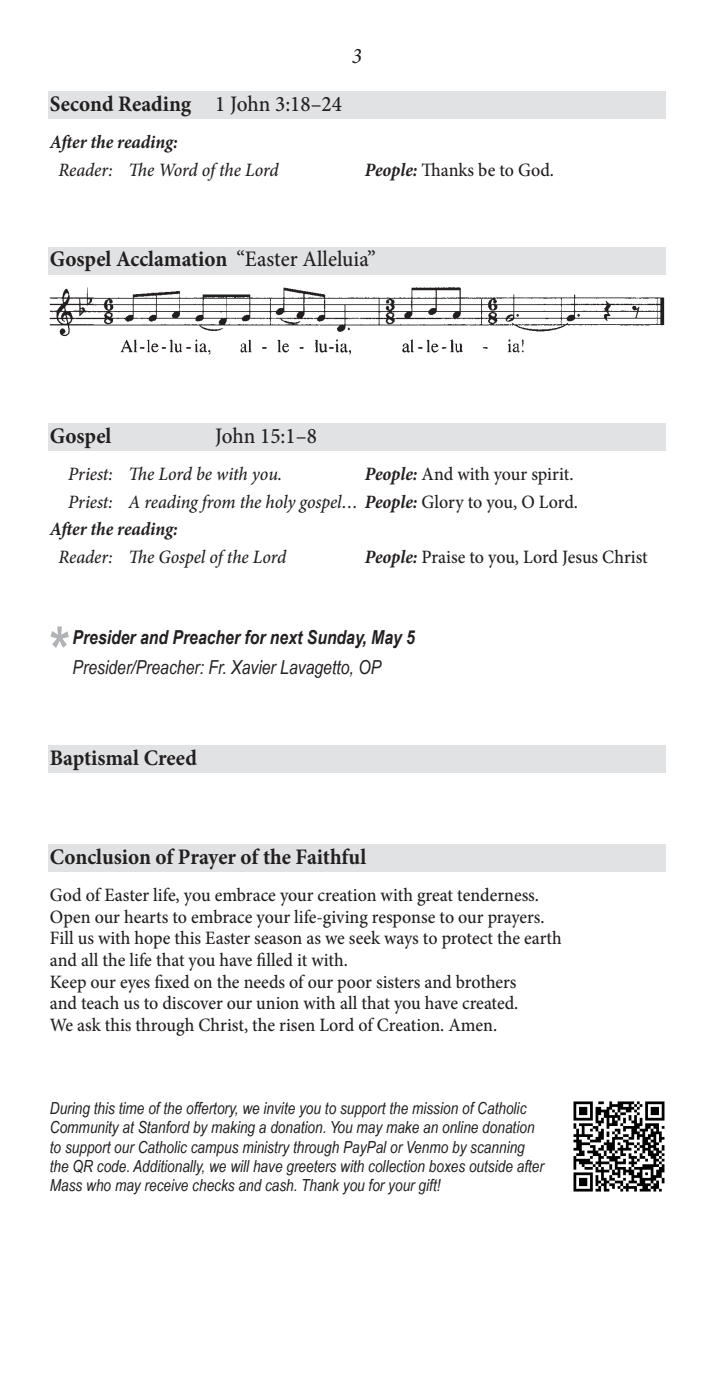
<style>
.page{position:relative;width:714px;height:1386px;background:#fff}
.page>*{position:absolute;margin:0;border:0;box-sizing:border-box;transform-origin:0 0}
.t1{font:700 63px "Arial Narrow";color:#b2b3b7}
.Music_Label{font:700 22.22px "Minion Pro";letter-spacing:.005em;color:#231f20;scale:.95 1}
.Music_Label-2{font:500 22.22px "Minion Pro";letter-spacing:-.005em;color:#231f20;scale:.95 1}
.t2{font:italic 500 22.22px "Minion Pro";color:#231f20;scale:.95 1}
.announcement_text_mu{font:italic 19.25px "Arial Narrow";color:#231f20}
.t3{font:italic 700 19.25px "Arial Narrow";color:#231f20}
.Lyrics{font:500 18.9px/21.5px "Minion Pro";color:#231f20;scale:.95 1}
.prayers_text{font:italic 500 18.9px "Minion Pro";letter-spacing:-.005em;color:#231f20;scale:.95 1}
.prayers_text-2{font:500 18.9px "Minion Pro";letter-spacing:-.005em;color:#231f20;scale:.95 1}
.prayers_text-3{font:italic 700 18.9px "Minion Pro";letter-spacing:-.005em;color:#231f20;scale:.95 1}
.announcement_text{font:italic 16.62px/19.2px "Arial Narrow";color:#231f20}
.s1{font-weight:500}
.s2{font-weight:700;font-style:italic}
.s3{font-weight:700}
.s4{font-style:normal}
</style>
<div class="page">
<div style="left:48px;top:844px;width:618px;height:28px;background:#e1e2e4"></div>
<div style="left:48px;top:746px;width:618px;height:27px;background:#e1e2e4"></div>
<div style="left:48px;top:423px;width:618px;height:28px;background:#e1e2e4"></div>
<div style="left:48px;top:247px;width:618px;height:27px;background:#e1e2e4"></div>
<img style="left:50px;top:287px;width:614px;height:68px">
<img style="left:573px;top:1101px;width:92px;height:91px">
<div style="left:48px;top:91px;width:618px;height:27px;background:#e1e2e4"></div>
<p class="t2" style="left:352px;top:41px;width:12px">3</p>
<p class="Music_Label" style="left:50px;top:88px;width:309px">Second Reading <span class="s1">1 John 3:18–24</span></p>
<p class="prayers_text-3" style="left:50px;top:128px;width:136px">After the reading:</p>
<p class="prayers_text" style="left:58px;top:156px;width:233px">Reader: The Word of the Lord</p>
<p class="prayers_text-2" style="left:365px;top:157px;width:201px"><span class="s2">People:</span> Thanks be to God.</p>
<p class="Music_Label" style="left:50px;top:244px;width:345px">Gospel Acclamation <span class="s1">“Easter Alleluia”</span></p>
<p class="Music_Label" style="left:50px;top:420px;width:66px">Gospel</p>
<p class="Music_Label-2" style="left:215px;top:421px;width:109px">John 15:1–8</p>
<p class="prayers_text" style="left:68px;top:461px;width:227px">Priest: The Lord be with you.</p>
<p class="prayers_text-2" style="left:365px;top:461px;width:221px"><span class="s2">People:</span> And with your spirit.</p>
<p class="prayers_text" style="left:68px;top:489px;width:538px">Priest: A reading from the holy gospel… <span class="s3">People:</span> <span class="s4">Glory to you, O Lord.</span></p>
<p class="prayers_text-3" style="left:50px;top:516px;width:136px">After the reading:</p>
<p class="prayers_text" style="left:58px;top:544px;width:242px">Reader: The Gospel of the Lord</p>
<p class="prayers_text-2" style="left:365px;top:544px;width:299px"><span class="s2">People:</span> Praise to you, Lord Jesus Christ</p>
<p class="t1" style="left:50px;top:602px;width:22px">*</p>
<p class="t3" style="left:73px;top:623px;width:344px">Presider and Preacher for next Sunday, May 5</p>
<p class="announcement_text_mu" style="left:73px;top:654px;width:310px">Presider/Preacher: Fr. Xavier Lavagetto, OP</p>
<p class="Music_Label" style="left:50px;top:742px;width:156px">Baptismal Creed</p>
<p class="Music_Label" style="left:50px;top:841px;width:335px">Conclusion of Prayer of the Faithful</p>
<p class="Lyrics" style="left:50px;top:885px;width:541px">God of Easter life, you embrace your creation with great tenderness.<br>Open our hearts to embrace your life-giving response to our prayers.<br>Fill us with hope this Easter season as we seek ways to protect the earth and all the life that you have filled it with.<br>Keep our eyes fixed on the needs of our poor sisters and brothers<br>and teach us to discover our union with all that you have created.<br>We ask this through Christ, the risen Lord of Creation. Amen.</p>
<p class="announcement_text" style="left:50px;top:1098px;width:496px">During this time of the offertory, we invite you to support the mission of Catholic Community at Stanford by making a donation. You may make an online donation to support our Catholic campus ministry through PayPal or Venmo by scanning the QR code. Additionally, we will have greeters with collection boxes outside after Mass who may receive checks and cash. Thank you for your gift!</p>
</div>
